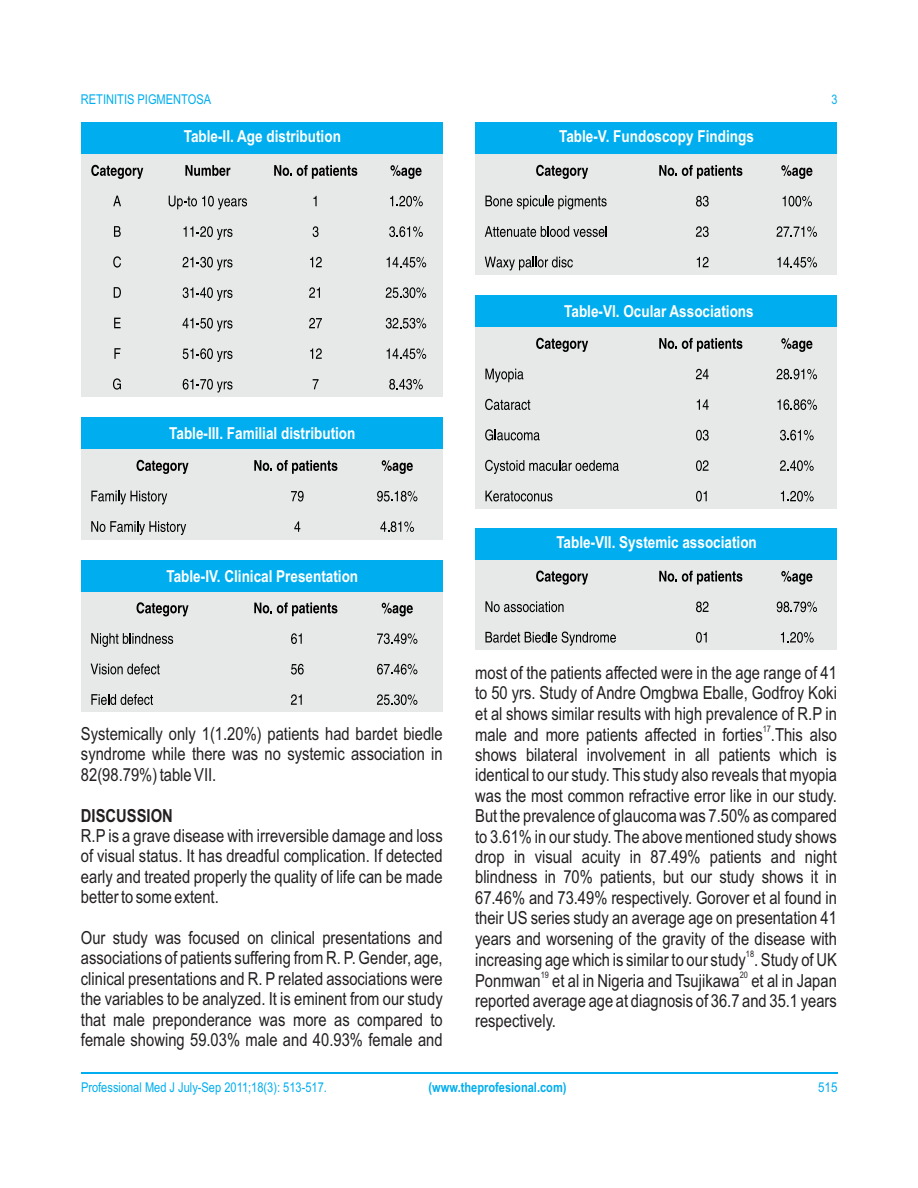
<style>
.page{position:relative;width:918px;height:1188px;background:#fff}
.page>*{position:absolute;margin:0;border:0;box-sizing:border-box;transform-origin:0 0}
.t1{font:18px/20.4px "Arial Narrow";color:#231f20}
.t2{font:700 18px "Arial Narrow";color:#231f20}
.t3{font:700 16.5px "Arial Narrow";color:#fff}
.t4{font:13.5px "Arial Narrow";color:#00aeef}
.t5{font:700 13.5px "Arial Narrow";color:#00aeef}
.t6{font:13.5px "Arial Narrow";color:#00aeef;scale:1.04 1}
.t7{font:13.2px "Arial Narrow";color:#00aeef}
.t8{font:9px "Arial Narrow";color:#231f20}
</style>
<div class="page">
<hr style="left:81px;top:1072px;width:756px;height:2px;background:#00aeef">
<div style="left:81px;top:154px;width:362px;height:243px;background:#e7e8e8"></div>
<div style="left:81px;top:122px;width:362px;height:32px;background:#00aeef"></div>
<svg style="left:91px;top:165px;width:52px;height:14px"></svg>
<svg style="left:185px;top:165px;width:45px;height:11px"></svg>
<svg style="left:274px;top:165px;width:83px;height:14px"></svg>
<svg style="left:390px;top:165px;width:32px;height:14px"></svg>
<svg style="left:113px;top:196px;width:8px;height:10px"></svg>
<svg style="left:169px;top:196px;width:78px;height:13px"></svg>
<svg style="left:313px;top:196px;width:4px;height:10px"></svg>
<svg style="left:390px;top:196px;width:33px;height:11px"></svg>
<svg style="left:114px;top:226px;width:7px;height:11px"></svg>
<svg style="left:183px;top:226px;width:50px;height:14px"></svg>
<svg style="left:313px;top:226px;width:6px;height:11px"></svg>
<svg style="left:389px;top:226px;width:34px;height:11px"></svg>
<svg style="left:113px;top:256px;width:8px;height:12px"></svg>
<svg style="left:183px;top:257px;width:50px;height:13px"></svg>
<svg style="left:310px;top:257px;width:12px;height:10px"></svg>
<svg style="left:387px;top:257px;width:39px;height:11px"></svg>
<svg style="left:114px;top:287px;width:7px;height:11px"></svg>
<svg style="left:183px;top:287px;width:50px;height:14px"></svg>
<svg style="left:309px;top:287px;width:11px;height:11px"></svg>
<svg style="left:386px;top:287px;width:40px;height:11px"></svg>
<svg style="left:114px;top:318px;width:7px;height:10px"></svg>
<svg style="left:183px;top:318px;width:50px;height:13px"></svg>
<svg style="left:309px;top:318px;width:13px;height:10px"></svg>
<svg style="left:386px;top:318px;width:40px;height:11px"></svg>
<svg style="left:114px;top:348px;width:7px;height:11px"></svg>
<svg style="left:183px;top:348px;width:50px;height:14px"></svg>
<svg style="left:310px;top:348px;width:12px;height:11px"></svg>
<svg style="left:387px;top:348px;width:39px;height:11px"></svg>
<svg style="left:113px;top:378px;width:8px;height:12px"></svg>
<svg style="left:183px;top:379px;width:50px;height:14px"></svg>
<svg style="left:313px;top:379px;width:6px;height:10px"></svg>
<svg style="left:389px;top:379px;width:34px;height:11px"></svg>
<div style="left:81px;top:449px;width:362px;height:90px;background:#e7e8e8"></div>
<div style="left:81px;top:417px;width:362px;height:32px;background:#00aeef"></div>
<svg style="left:137px;top:460px;width:52px;height:14px"></svg>
<svg style="left:254px;top:460px;width:83px;height:14px"></svg>
<svg style="left:382px;top:460px;width:31px;height:14px"></svg>
<svg style="left:91px;top:491px;width:76px;height:13px"></svg>
<svg style="left:291px;top:491px;width:13px;height:11px"></svg>
<svg style="left:377px;top:491px;width:40px;height:11px"></svg>
<svg style="left:91px;top:521px;width:95px;height:14px"></svg>
<svg style="left:294px;top:521px;width:6px;height:11px"></svg>
<svg style="left:380px;top:521px;width:34px;height:11px"></svg>
<div style="left:81px;top:592px;width:362px;height:120px;background:#e7e8e8"></div>
<div style="left:81px;top:560px;width:362px;height:32px;background:#00aeef"></div>
<svg style="left:137px;top:602px;width:52px;height:14px"></svg>
<svg style="left:254px;top:602px;width:83px;height:14px"></svg>
<svg style="left:382px;top:603px;width:31px;height:13px"></svg>
<svg style="left:91px;top:633px;width:82px;height:14px"></svg>
<svg style="left:291px;top:633px;width:11px;height:11px"></svg>
<svg style="left:377px;top:633px;width:40px;height:11px"></svg>
<svg style="left:91px;top:663px;width:69px;height:11px"></svg>
<svg style="left:291px;top:664px;width:13px;height:11px"></svg>
<svg style="left:377px;top:664px;width:40px;height:11px"></svg>
<svg style="left:91px;top:694px;width:62px;height:11px"></svg>
<svg style="left:291px;top:694px;width:11px;height:11px"></svg>
<svg style="left:377px;top:694px;width:40px;height:11px"></svg>
<div style="left:475px;top:154px;width:362px;height:121px;background:#e7e8e8"></div>
<div style="left:475px;top:122px;width:362px;height:32px;background:#00aeef"></div>
<svg style="left:536px;top:165px;width:52px;height:14px"></svg>
<svg style="left:659px;top:165px;width:83px;height:14px"></svg>
<svg style="left:781px;top:165px;width:31px;height:14px"></svg>
<svg style="left:485px;top:196px;width:122px;height:14px"></svg>
<svg style="left:696px;top:196px;width:13px;height:11px"></svg>
<svg style="left:783px;top:196px;width:29px;height:11px"></svg>
<svg style="left:485px;top:226px;width:122px;height:11px"></svg>
<svg style="left:696px;top:226px;width:13px;height:11px"></svg>
<svg style="left:777px;top:226px;width:40px;height:11px"></svg>
<svg style="left:485px;top:257px;width:88px;height:13px"></svg>
<svg style="left:697px;top:257px;width:12px;height:10px"></svg>
<svg style="left:777px;top:257px;width:40px;height:11px"></svg>
<div style="left:475px;top:327px;width:362px;height:182px;background:#e7e8e8"></div>
<div style="left:475px;top:295px;width:362px;height:32px;background:#00aeef"></div>
<svg style="left:536px;top:338px;width:52px;height:14px"></svg>
<svg style="left:659px;top:338px;width:83px;height:14px"></svg>
<svg style="left:781px;top:338px;width:31px;height:14px"></svg>
<svg style="left:485px;top:369px;width:38px;height:13px"></svg>
<svg style="left:696px;top:369px;width:13px;height:10px"></svg>
<svg style="left:777px;top:369px;width:40px;height:11px"></svg>
<svg style="left:485px;top:399px;width:45px;height:11px"></svg>
<svg style="left:697px;top:399px;width:12px;height:11px"></svg>
<svg style="left:777px;top:399px;width:40px;height:11px"></svg>
<svg style="left:485px;top:429px;width:55px;height:12px"></svg>
<svg style="left:696px;top:430px;width:13px;height:11px"></svg>
<svg style="left:780px;top:430px;width:34px;height:11px"></svg>
<svg style="left:485px;top:460px;width:134px;height:14px"></svg>
<svg style="left:696px;top:460px;width:13px;height:11px"></svg>
<svg style="left:780px;top:460px;width:34px;height:11px"></svg>
<svg style="left:485px;top:491px;width:67px;height:11px"></svg>
<svg style="left:696px;top:491px;width:11px;height:11px"></svg>
<svg style="left:781px;top:491px;width:33px;height:11px"></svg>
<div style="left:475px;top:560px;width:362px;height:90px;background:#e7e8e8"></div>
<div style="left:475px;top:528px;width:362px;height:32px;background:#00aeef"></div>
<svg style="left:536px;top:571px;width:52px;height:14px"></svg>
<svg style="left:659px;top:571px;width:83px;height:14px"></svg>
<svg style="left:781px;top:571px;width:31px;height:14px"></svg>
<svg style="left:486px;top:601px;width:78px;height:11px"></svg>
<svg style="left:696px;top:602px;width:13px;height:10px"></svg>
<svg style="left:777px;top:602px;width:40px;height:10px"></svg>
<svg style="left:485px;top:632px;width:131px;height:14px"></svg>
<svg style="left:696px;top:632px;width:11px;height:11px"></svg>
<svg style="left:781px;top:632px;width:33px;height:11px"></svg>
<p class="t4" style="left:81px;top:94px;width:132px">RETINITIS PIGMENTOSA</p>
<p class="t7" style="left:832px;top:94px;width:8px">3</p>
<p class="t3" style="left:184px;top:130px;width:159px">Table-II. Age distribution</p>
<p class="t3" style="left:559px;top:130px;width:196px">Table-V. Fundoscopy Findings</p>
<p class="t3" style="left:169px;top:427px;width:188px">Table-III. Familial distribution</p>
<p class="t3" style="left:166px;top:570px;width:193px">Table-IV. Clinical Presentation</p>
<p class="t3" style="left:564px;top:305px;width:191px">Table-VI. Ocular Associations</p>
<p class="t3" style="left:556px;top:536px;width:202px">Table-VII. Systemic association</p>
<p class="t1" style="left:475px;top:664px;width:363px;text-align:justify">most of the patients affected were in the age range of 41 to 50 yrs. Study of Andre Omgbwa Eballe, Godfroy Koki et al shows similar results with high prevalence of R.P in</p>
<p class="t8" style="left:763px;top:725px;width:10px">17</p>
<p class="t1" style="left:81px;top:725px;width:363px">Systemically only 1(1.20%) patients had bardet biedle</p>
<p class="t1" style="left:475px;top:726px;width:363px">male and more patients affected in forties .This also</p>
<p class="t1" style="left:81px;top:746px;width:363px">syndrome while there was no systemic association in</p>
<p class="t1" style="left:475px;top:746px;width:363px">shows bilateral involvement in all patients which is</p>
<p class="t1" style="left:81px;top:766px;width:137px">82(98.79%) table VII.</p>
<p class="t1" style="left:475px;top:767px;width:363px">identical to our study. This study also reveals that myopia was the most common refractive error like in our study.</p>
<p class="t2" style="left:81px;top:809px;width:93px">DISCUSSION</p>
<p class="t1" style="left:475px;top:807px;width:363px">But the prevalence of glaucoma was 7.50% as compared</p>
<p class="t1" style="left:81px;top:827px;width:363px">R.P is a grave disease with irreversible damage and loss</p>
<p class="t1" style="left:475px;top:828px;width:363px">to 3.61% in our study. The above mentioned study shows</p>
<p class="t1" style="left:81px;top:848px;width:363px">of visual status. It has dreadful complication. If detected</p>
<p class="t1" style="left:475px;top:848px;width:363px">drop in visual acuity in 87.49% patients and night</p>
<p class="t1" style="left:81px;top:868px;width:363px">early and treated properly the quality of life can be made</p>
<p class="t1" style="left:475px;top:869px;width:363px">blindness in 70% patients, but our study shows it in</p>
<p class="t1" style="left:81px;top:888px;width:139px">better to some extent.</p>
<p class="t1" style="left:475px;top:889px;width:363px">67.46% and 73.49% respectively. Gorover et al found in their US series study an average age on presentation 41</p>
<p class="t1" style="left:81px;top:929px;width:363px">Our study was focused on clinical presentations and</p>
<p class="t1" style="left:475px;top:930px;width:363px">years and worsening of the gravity of the disease with</p>
<p class="t8" style="left:746px;top:950px;width:10px">18</p>
<p class="t1" style="left:81px;top:950px;width:363px">associations of patients suffering from R. P. Gender, age,</p>
<p class="t1" style="left:475px;top:951px;width:363px">increasing age which is similar to our study . Study of UK</p>
<p class="t8" style="left:541px;top:971px;width:10px">19</p>
<p class="t8" style="left:740px;top:971px;width:10px">20</p>
<p class="t1" style="left:81px;top:970px;width:363px">clinical presentations and R. P related associations were</p>
<p class="t1" style="left:475px;top:972px;width:363px">Ponmwan et al in Nigeria and Tsujikawa et al in Japan</p>
<p class="t1" style="left:81px;top:990px;width:363px">the variables to be analyzed. It is eminent from our study</p>
<p class="t1" style="left:475px;top:992px;width:363px">reported average age at diagnosis of 36.7 and 35.1 years</p>
<p class="t1" style="left:81px;top:1011px;width:363px">that male preponderance was more as compared to</p>
<p class="t1" style="left:475px;top:1013px;width:82px">respectively.</p>
<p class="t1" style="left:81px;top:1031px;width:363px">female showing 59.03% male and 40.93% female and</p>
<p class="t4" style="left:81px;top:1082px;width:247px">Professional Med J July-Sep 2011;18(3): 513-517.</p>
<p class="t5" style="left:429px;top:1082px;width:140px">(www.theprofesional.com)</p>
<p class="t6" style="left:818px;top:1082px;width:20px">515</p>
</div>
